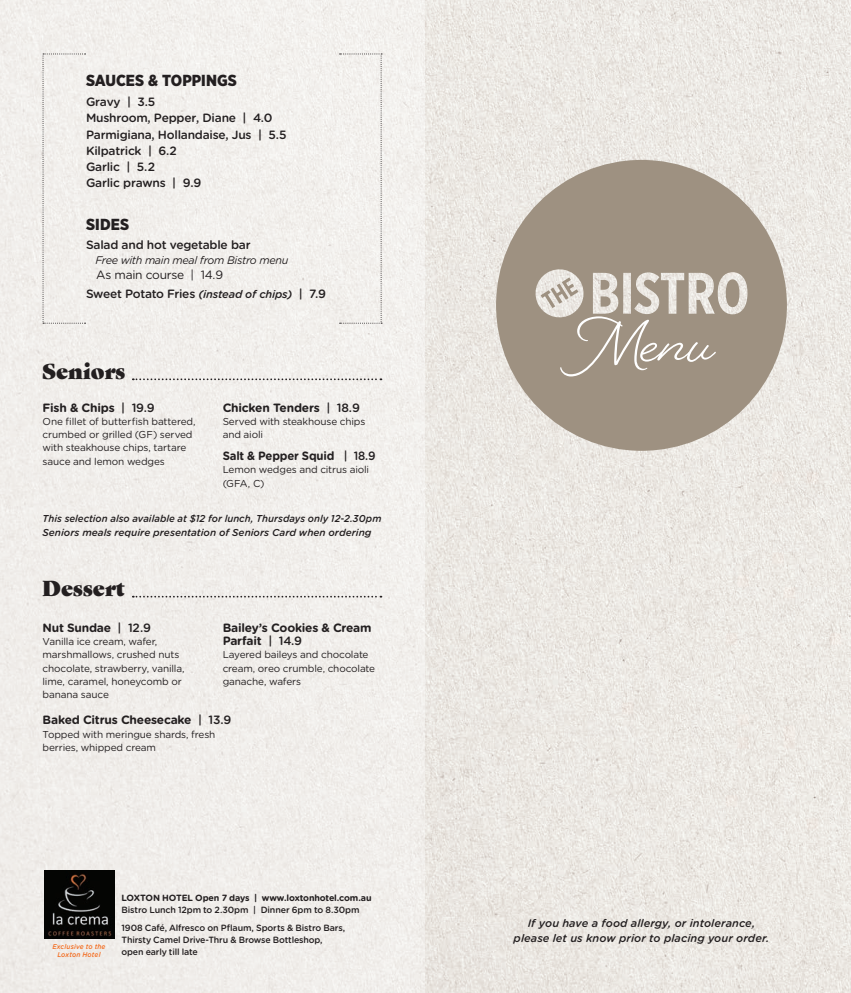
<style>
.page{position:relative;width:851px;height:993px;background:#fff}
.page>*{position:absolute;margin:0;border:0;box-sizing:border-box;transform-origin:0 0}
.t1{font:700 66.5px "Beloved Script";color:#fff}
.t2{font:21px "Gastromond";color:#231f20}
.t3{font:900 16px "Gotham Narrow";letter-spacing:.005em;color:#231f20}
.body_copy{font:500 12px "Gotham Rounded";letter-spacing:-.02em;color:#231f20}
.body_copy-2{font:700 12px/13.3px "Gotham Rounded";letter-spacing:-.02em;color:#231f20}
.body_copy-3{font:700 12px "Gotham Rounded";letter-spacing:-.02em;color:#231f20;scale:.95 1}
.body_copy-4{font:12px "Gotham Rounded";letter-spacing:-.025em;color:#231f20}
.body_copy-5{font:italic 500 11px/15px "Gotham Rounded";letter-spacing:.005em;color:#231f20;text-align:center}
.body_copy-6{font:italic 11px "Gotham Rounded";letter-spacing:-.03em;color:#231f20}
.body_copy-7{font:10px/13.3px "Gotham Rounded";letter-spacing:-.015em;color:#231f20}
.body_copy-8{font:italic 500 10px "Gotham Rounded";color:#231f20;scale:.96 1}
.body_copy-9{font:italic 500 10px "Gotham Rounded";color:#231f20}
.body_copy-10{font:500 9px/12px "Gotham Rounded";letter-spacing:-.015em;color:#231f20}
.body_copy-11{font:700 9px "Gotham Rounded";letter-spacing:-.015em;color:#231f20}
.body_copy-12{font:italic 500 7px/8px "Gotham Rounded";letter-spacing:.02em;color:#f36d21;text-align:center;scale:.93 1}
.s1{font-style:italic;font-size:11px}
.s2{font-weight:500}
</style>
<div class="page">
<div style="left:0;top:0;width:425px;height:992px;background:#f1eeeb"></div>
<img style="left:425px;top:0;width:425px;height:992px">
<img style="left:44px;top:869px;width:70px;height:68px">
<div style="left:43px;top:53px;width:43px;height:270px;background:#f1eeeb"></div>
<svg style="left:339px;top:53px;width:43px;height:270px"></svg>
<svg style="left:133px;top:378px;width:248px;height:2px"></svg>
<svg style="left:133px;top:595px;width:248px;height:2px"></svg>
<svg style="left:496px;top:160px;width:290px;height:290px;background:#b2a89b"></svg>
<p class="t3" style="left:86px;top:70px;width:152px">SAUCES &amp; TOPPINGS</p>
<p class="body_copy" style="left:86px;top:93px;width:71px">Gravy | 3.5</p>
<p class="body_copy" style="left:86px;top:109px;width:188px">Mushroom, Pepper, Diane | 4.0</p>
<p class="body_copy" style="left:86px;top:126px;width:202px">Parmigiana, Hollandaise, Jus | 5.5</p>
<p class="body_copy" style="left:86px;top:142px;width:92px">Kilpatrick | 6.2</p>
<p class="body_copy" style="left:86px;top:158px;width:70px">Garlic | 5.2</p>
<p class="body_copy" style="left:86px;top:174px;width:117px">Garlic prawns | 9.9</p>
<p class="t3" style="left:86px;top:213px;width:45px">SIDES</p>
<p class="body_copy" style="left:86px;top:236px;width:166px">Salad and hot vegetable bar</p>
<p class="body_copy-6" style="left:95px;top:252px;width:194px">Free with main meal from Bistro menu</p>
<p class="body_copy-4" style="left:96px;top:267px;width:128px">As main course | 14.9</p>
<p class="body_copy" style="left:86px;top:285px;width:241px">Sweet Potato Fries <span class="s1">(instead of chips)</span> | 7.9</p>
<p class="t2" style="left:43px;top:355px;width:84px">Seniors</p>
<p class="body_copy-2" style="left:43px;top:400px;width:114px">Fish &amp; Chips <span class="s2">| 19.9</span></p>
<p class="body_copy-7" style="left:43px;top:414px;width:154px">One fillet of butterfish battered, crumbed or grilled (GF) served with steakhouse chips, tartare sauce and lemon wedges</p>
<p class="body_copy-2" style="left:223px;top:400px;width:139px">Chicken Tenders <span class="s2">| 18.9</span></p>
<p class="body_copy-7" style="left:223px;top:414px;width:144px">Served with steakhouse chips and aioli</p>
<p class="body_copy-3" style="left:223px;top:446px;width:162px">Salt &amp; Pepper Squid <span class="s2">| 18.9</span></p>
<p class="body_copy-7" style="left:223px;top:462px;width:148px">Lemon wedges and citrus aioli (GFA, C)</p>
<p class="body_copy-8" style="left:43px;top:511px;width:354px">This selection also available at $12 for lunch, Thursdays only 12-2.30pm</p>
<p class="body_copy-9" style="left:43px;top:525px;width:330px">Seniors meals require presentation of Seniors Card when ordering</p>
<p class="t2" style="left:43px;top:572px;width:83px">Dessert</p>
<p class="body_copy-2" style="left:43px;top:620px;width:110px">Nut Sundae <span class="s2">| 12.9</span></p>
<p class="body_copy-7" style="left:43px;top:634px;width:144px">Vanilla ice cream, wafer, marshmallows, crushed nuts chocolate, strawberry, vanilla, lime, caramel, honeycomb or banana sauce</p>
<p class="body_copy-2" style="left:223px;top:620px;width:150px">Bailey’s Cookies &amp; Cream<br>Parfait <span class="s2">| 14.9</span></p>
<p class="body_copy-7" style="left:223px;top:647px;width:154px">Layered baileys and chocolate cream, oreo crumble, chocolate ganache, wafers</p>
<p class="body_copy-2" style="left:43px;top:712px;width:190px">Baked Citrus Cheesecake <span class="s2">| 13.9</span></p>
<p class="body_copy-7" style="left:43px;top:726px;width:174px">Topped with meringue shards, fresh berries, whipped cream</p>
<p class="body_copy-12" style="left:52px;top:941px;width:59px">Exclusive to the<br>Loxton Hotel</p>
<p class="body_copy-11" style="left:121px;top:891px;width:252px">LOXTON HOTEL Open 7 days | www.loxtonhotel.com.au</p>
<p class="body_copy-10" style="left:121px;top:903px;width:239px">Bistro Lunch 12pm to 2.30pm | Dinner 6pm to 8.30pm</p>
<p class="body_copy-10" style="left:121px;top:921px;width:225px">1908 Café, Alfresco on Pflaum, Sports &amp; Bistro Bars,<br>Thirsty Camel Drive-Thru &amp; Browse Bottleshop, open early till late</p>
<p class="t1" style="left:563px;top:297px;width:152px">Menu</p>
<p class="body_copy-5" style="left:513px;top:914px;width:257px">If you have a food allergy, or intolerance, please let us know prior to placing your order.</p>
</div>
